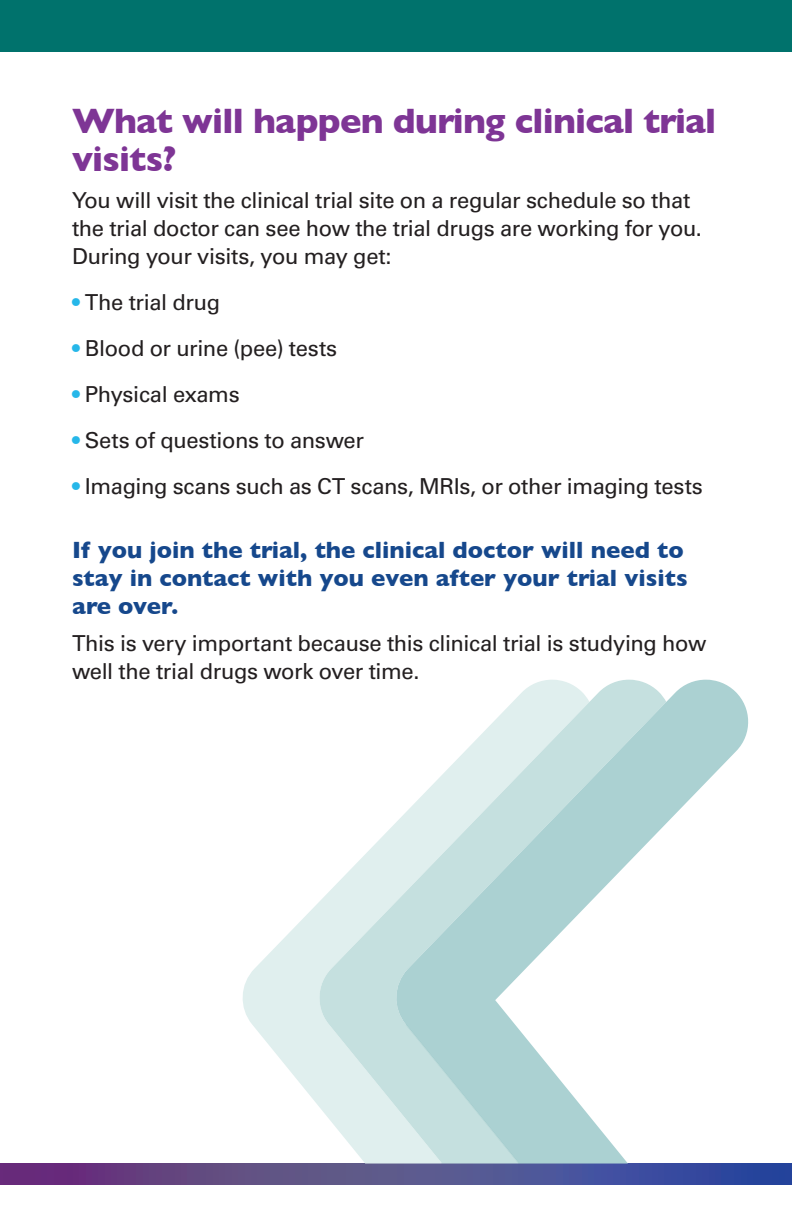
<style>
.page{position:relative;width:792px;height:1224px;background:#fff}
.page>*{position:absolute;margin:0;border:0;box-sizing:border-box;transform-origin:0 0}
.t1{font:700 36px/38px "Gill Sans";letter-spacing:-.02em;color:#7e3595}
.t2{font:700 24px/28px "Gill Sans";color:#16488c}
.t3{font:22px/28px "Univers LT Std";letter-spacing:-.02em;color:#231f20}
.s1{color:#26b7e9}
</style>
<div class="page">
<svg style="left:0;top:1164px;width:792px;height:21px;background:#534a8d"></svg>
<div style="left:0;top:0;width:792px;height:52px;background:#00726c"></div>
<svg style="left:239px;top:903px;width:79px;height:261px"></svg>
<svg style="left:318px;top:827px;width:74px;height:337px;fill:#e0efee"></svg>
<svg style="left:392px;top:680px;width:361px;height:484px"></svg>
<svg style="left:406px;top:916px;width:113px;height:248px;background:#b6d7d7"></svg>
<h1 class="t1" style="left:72px;top:101px;width:646px">What will happen during clinical trial visits?</h1>
<p class="t3" style="left:72px;top:186px;width:632px">You will visit the clinical trial site on a regular schedule so that the trial doctor can see how the trial drugs are working for you.<br>During your visits, you may get:</p>
<p class="t3" style="left:72px;top:288px;width:150px"><span class="s1">•</span> The trial drug</p>
<p class="t3" style="left:72px;top:334px;width:267px"><span class="s1">•</span> Blood or urine (pee) tests</p>
<p class="t3" style="left:72px;top:380px;width:169px"><span class="s1">•</span> Physical exams</p>
<p class="t3" style="left:72px;top:426px;width:294px"><span class="s1">•</span> Sets of questions to answer</p>
<p class="t3" style="left:72px;top:472px;width:632px"><span class="s1">•</span> Imaging scans such as CT scans, MRIs, or other imaging tests</p>
<p class="t2" style="left:72px;top:535px;width:617px">If you join the trial, the clinical doctor will need to stay in contact with you even after your trial visits are over.</p>
<p class="t3" style="left:72px;top:629px;width:636px">This is very important because this clinical trial is studying how well the trial drugs work over time.</p>
</div>
